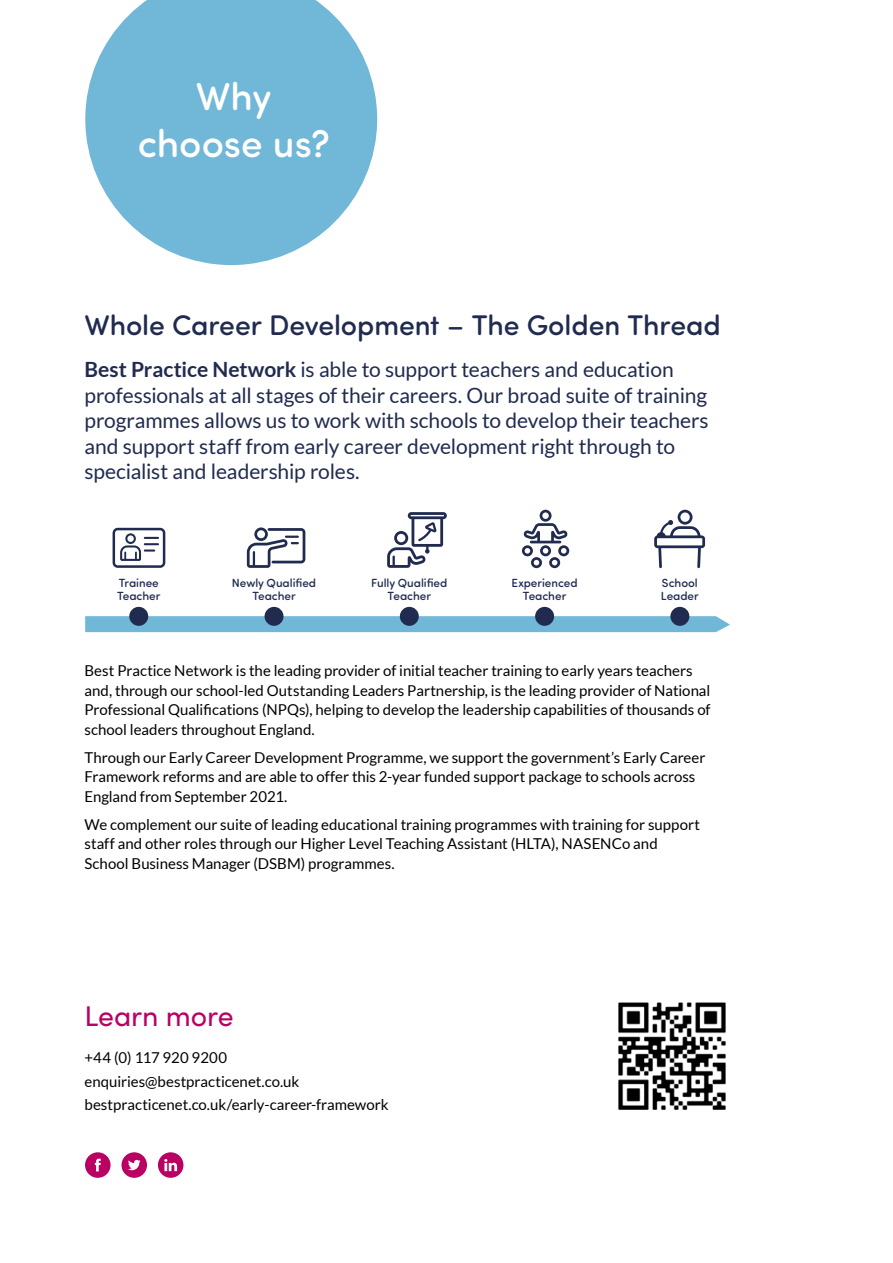
<style>
.page{position:relative;width:893px;height:1263px;background:#fff}
.page>*{position:absolute;margin:0;border:0;box-sizing:border-box;transform-origin:0 0}
.t1{font:500 39px/46.5px "Sofia Pro Soft";color:#fff;text-align:center}
.t2{font:500 28.5px "Sofia Pro Soft";color:#202b4f}
.t3{font:28.5px "Sofia Pro";letter-spacing:-.005em;color:#ba0062}
.t4{font:21px/25.5px "Lato";letter-spacing:-.005em;color:#202b4f}
.t5{font:15px/19.5px "Lato";color:#000}
.t6{font:500 11.85px/13.2px "Sofia Pro Soft";letter-spacing:-.005em;color:#202b4f;text-align:center}
.s1{font-weight:700}
</style>
<div class="page">
<div style="left:66px;top:498px;width:687px;height:150px;border:3px solid #fff;border-radius:16px"></div>
<svg style="left:85px;top:616px;width:645px;height:16px;background:#73b8d8"></svg>
<div style="left:129px;top:607px;width:19px;height:19px;background:#202b4f;border-radius:50%"></div>
<div style="left:400px;top:607px;width:19px;height:19px;background:#202b4f;border-radius:50%"></div>
<div style="left:265px;top:607px;width:18px;height:19px;background:#202b4f;border-radius:50%"></div>
<div style="left:535px;top:607px;width:19px;height:19px;background:#202b4f;border-radius:50%"></div>
<div style="left:670px;top:607px;width:19px;height:19px;background:#202b4f;border-radius:50%"></div>
<svg style="left:654px;top:510px;width:51px;height:58px"></svg>
<svg style="left:522px;top:510px;width:47px;height:58px"></svg>
<svg style="left:387px;top:512px;width:60px;height:56px"></svg>
<svg style="left:113px;top:528px;width:52px;height:40px"></svg>
<svg style="left:247px;top:527px;width:58px;height:41px"></svg>
<svg style="left:85px;top:0;width:292px;height:265px;fill:#70b7d8"></svg>
<img style="left:618px;top:1002px;width:108px;height:108px">
<svg style="left:85px;top:1152px;width:26px;height:26px"></svg>
<svg style="left:121px;top:1152px;width:26px;height:26px"></svg>
<svg style="left:158px;top:1152px;width:25px;height:26px"></svg>
<h1 class="t1" style="left:138px;top:70px;width:194px">Why choose us?</h1>
<h2 class="t2" style="left:84px;top:304px;width:638px">Whole Career Development – The Golden Thread</h2>
<p class="t4" style="left:84px;top:357px;width:626px"><span class="s1">Best Practice Network</span> is able to support teachers and education professionals at all stages of their careers. Our broad suite of training programmes allows us to work with schools to develop their teachers and support staff from early career development right through to specialist and leadership roles.</p>
<p class="t6" style="left:117px;top:575px;width:45px;text-align:left">Trainee<br>Teacher</p>
<p class="t6" style="left:232px;top:575px;width:86px">Newly Qualified<br>Teacher</p>
<p class="t6" style="left:371px;top:575px;width:78px">Fully Qualified<br>Teacher</p>
<p class="t6" style="left:512px;top:575px;width:67px">Experienced<br>Teacher</p>
<p class="t6" style="left:661px;top:575px;width:39px;text-align:left">School<br>Leader</p>
<p class="t5" style="left:84px;top:661px;width:628px">Best Practice Network is the leading provider of initial teacher training to early years teachers and, through our school-led Outstanding Leaders Partnership, is the leading provider of National Professional Qualifications (NPQs), helping to develop the leadership capabilities of thousands of school leaders throughout England.</p>
<p class="t5" style="left:84px;top:748px;width:622px">Through our Early Career Development Programme, we support the government’s Early Career<br>Framework reforms and are able to offer this 2-year funded support package to schools across<br>England from September 2021.</p>
<p class="t5" style="left:84px;top:815px;width:617px">We complement our suite of leading educational training programmes with training for support staff and other roles through our Higher Level Teaching Assistant (HLTA), NASENCo and<br>School Business Manager (DSBM) programmes.</p>
<h2 class="t3" style="left:84px;top:995px;width:151px">Learn more</h2>
<p class="t5" style="left:84px;top:1045px;width:306px;line-height:23.7px">+44 (0) 117 920 9200 enquiries@bestpracticenet.co.uk bestpracticenet.co.uk/early-career-framework</p>
</div>
